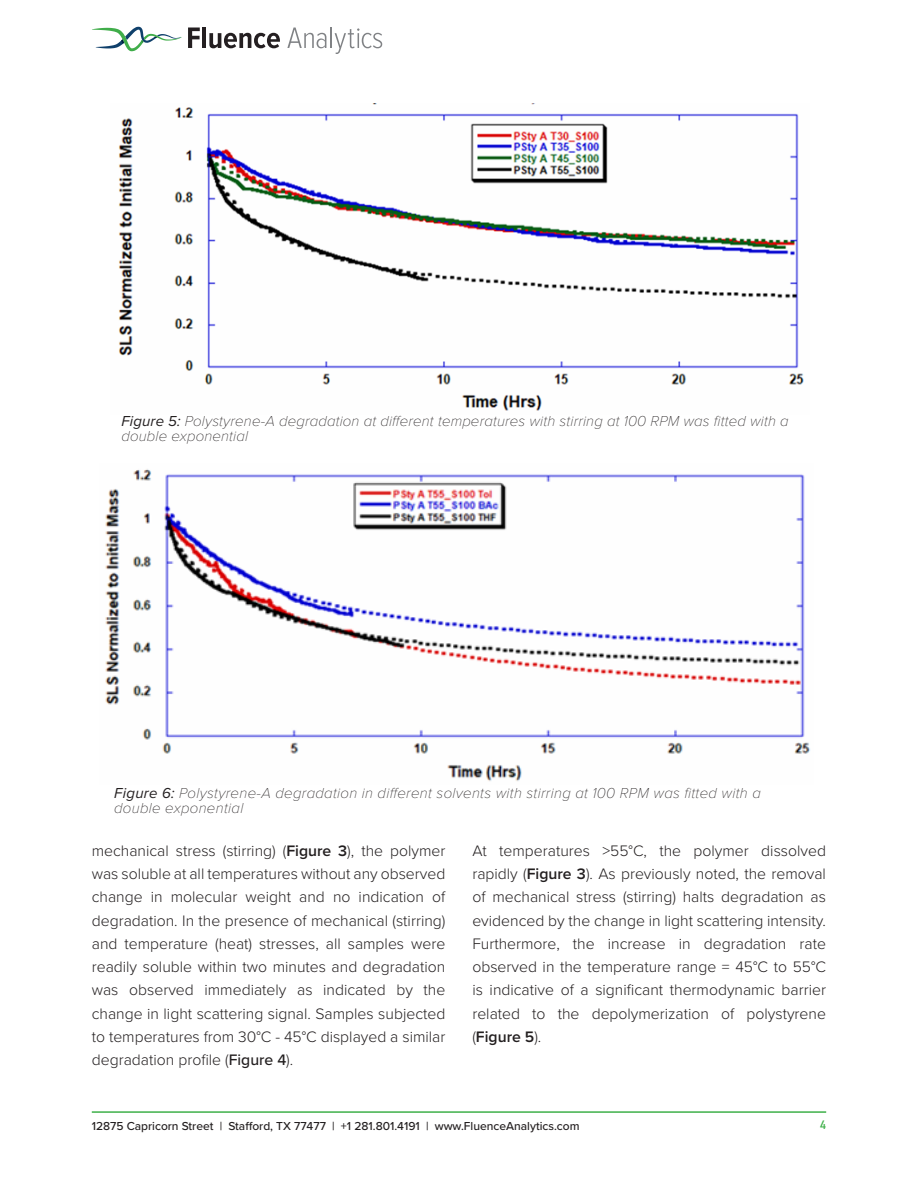
<style>
.page{position:relative;width:918px;height:1188px;background:#fff}
.page>*{position:absolute;margin:0;border:0;box-sizing:border-box;transform-origin:0 0}
.Body{font:300 15.75px/23.2px "Proxima Nova";color:#231f20;text-align:justify}
.t1{font:italic 100 15px/15px "Proxima Nova";letter-spacing:.01em;color:#231f20}
.t2{font:500 12px "Proxima Nova";color:#231f20}
.t3{font:500 12px "URWDIN";color:#3eb049}
.s1{font-weight:400}
.s2{font-weight:600}
.s3{font-weight:500}
</style>
<div class="page">
<hr style="left:92px;top:1111px;width:734px;height:2px;background:#3eb049">
<img style="left:118px;top:104px;width:686px;height:307px">
<img style="left:105px;top:469px;width:705px;height:312px">
<svg style="left:188px;top:28px;width:12px;height:20px"></svg>
<hr style="left:202px;top:28px;width:4px;height:20px;background:#241f21">
<svg style="left:209px;top:33px;width:71px;height:15px"></svg>
<svg style="left:287px;top:28px;width:39px;height:20px"></svg>
<hr style="left:330px;top:28px;width:2px;height:20px;background:#808285">
<svg style="left:335px;top:28px;width:47px;height:26px"></svg>
<svg style="left:92px;top:27px;width:90px;height:24px"></svg>
<p class="t1" style="left:122px;top:413px;width:669px"><span class="s1">Figure 5:</span> Polystyrene-A degradation at different temperatures with stirring at 100 RPM was fitted with a double exponential</p>
<p class="t1" style="left:114px;top:785px;width:648px"><span class="s1">Figure 6:</span> Polystyrene-A degradation in different solvents with stirring at 100 RPM was fitted with a double exponential</p>
<p class="Body" style="left:92px;top:838px;width:355px">mechanical stress (stirring) (<span class="s2">Figure 3</span>), the polymer was soluble at all temperatures without any observed change in molecular weight and no indication of degradation. In the presence of mechanical (stirring) and temperature (heat) stresses, all samples were readily soluble within two minutes and degradation was observed immediately as indicated by the change in light scattering signal. Samples subjected to temperatures from 30°C - 45°C displayed a similar degradation profile (<span class="s3">Figure 4</span>).</p>
<p class="Body" style="left:472px;top:838px;width:355px">At temperatures &gt;55°C, the polymer dissolved rapidly (<span class="s2">Figure 3</span>). As previously noted, the removal of mechanical stress (stirring) halts degradation as evidenced by the change in light scattering intensity.<br>Furthermore, the increase in degradation rate observed in the temperature range = 45°C to 55°C is indicative of a significant thermodynamic barrier related to the depolymerization of polystyrene (<span class="s2">Figure 5</span>).</p>
<p class="t2" style="left:92px;top:1117px;width:489px">12875 Capricorn Street | Stafford, TX 77477 | +1 281.801.4191 | www.FluenceAnalytics.com</p>
<p class="t3" style="left:820px;top:1117px;width:8px">4</p>
</div>
